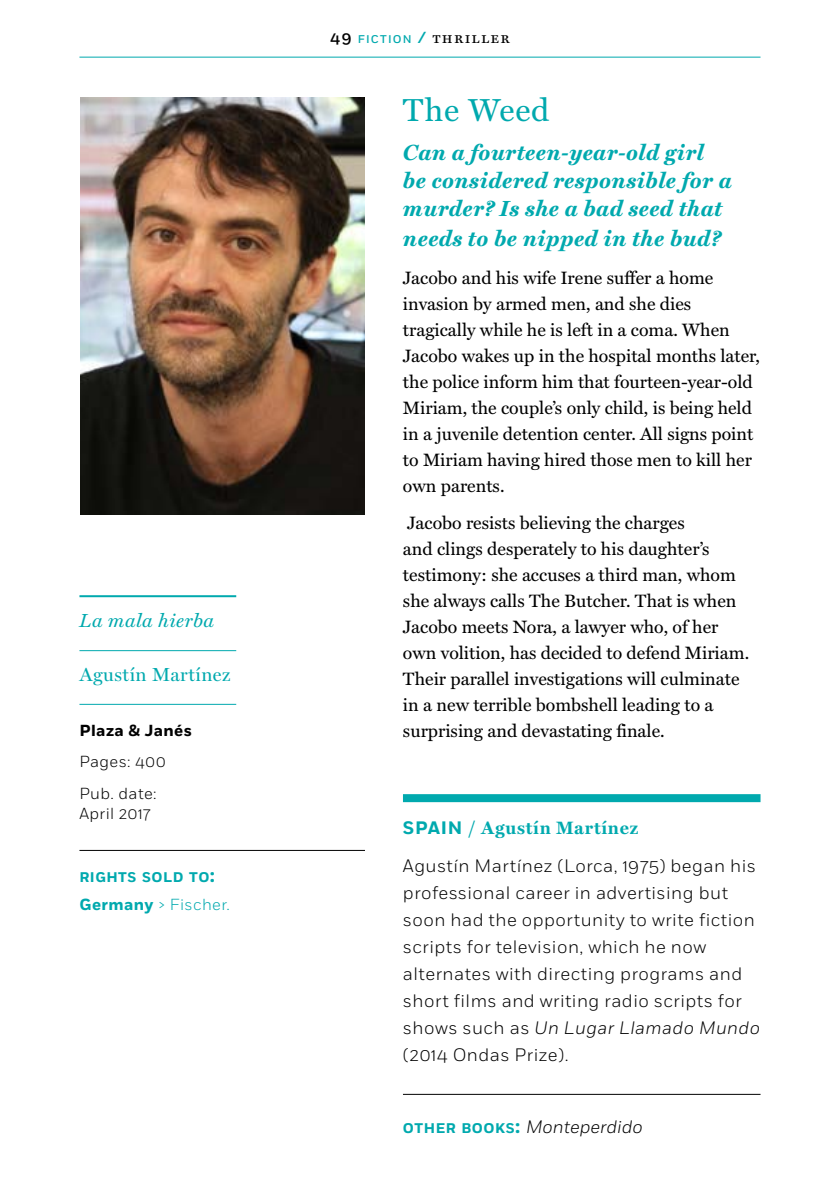
<style>
.page{position:relative;width:840px;height:1191px;background:#fff}
.page>*{position:absolute;margin:0;border:0;box-sizing:border-box;transform-origin:0 0}
.t1{font:32px "Miller Text Roman";letter-spacing:.025em;color:#00a9ae}
.t2{font:italic 700 22px/28px "Miller Text";letter-spacing:.025em;color:#00a9ae}
.t3{font:19px "Miller Display Roman";letter-spacing:.025em;color:#00a9ae}
.t4{font:italic 19px "Miller Text";letter-spacing:.025em;color:#00a9ae}
.t5{font:18px/26px "Miller Text";color:#000}
.t6{font:300 18px/27px "Fort";letter-spacing:.025em;color:#000}
.t7{font:italic 300 18px "Fort";color:#000}
.t8{font:700 18px "Miller Text";letter-spacing:.04em;color:#00a9ae}
.t9{font:300 16px/31.4px "Fort";letter-spacing:.025em;color:#000}
.t10{font:16px "Miller Text SC";letter-spacing:.075em;color:#000}
.t11{font:300 16px "Fort";letter-spacing:.025em;color:#00a9ae}
.t12{font:700 16px "Fort";letter-spacing:.025em;color:#000}
.t13{font:700 14px "Fort";letter-spacing:.035em;color:#00a9ae}
.s1{font-size:20px}
.s2{font-weight:700}
.s3{font-family:"Fort";font-weight:500}
.s4{font-family:"Fort";font-weight:500;font-size:11.2px;color:#00a9ae}
.s5{font-family:"Fort";font-weight:500;color:#00a9ae}
.s6{font-family:"Fort"}
.s7{font-style:italic}
.s8{font-weight:700;font-style:normal;font-size:14px;color:#00a9ae}
.s9{font-weight:700;font-style:normal;font-size:20px;color:#00a9ae}
</style>
<div class="page">
<hr style="left:79px;top:57px;width:681px;height:1px;background:#00a9ae">
<div style="left:403px;top:794px;width:357px;height:8px;background:#00a9ae"></div>
<hr style="left:403px;top:1094px;width:357px;height:1px;background:#000">
<hr style="left:79px;top:595px;width:157px;height:2px;background:#00a9ae">
<hr style="left:79px;top:650px;width:157px;height:1px;background:#00a9ae">
<hr style="left:79px;top:704px;width:157px;height:1px;background:#00a9ae">
<img style="left:80px;top:98px;width:284px;height:416px">
<hr style="left:79px;top:850px;width:286px;height:1px;background:#000">
<p class="t4" style="left:79px;top:609px;width:136px">La mala hierba</p>
<p class="t3" style="left:79px;top:663px;width:152px">Agustín Martínez</p>
<p class="t12" style="left:79px;top:720px;width:114px">Plaza &amp; Janés</p>
<p class="t9" style="left:79px;top:746px;width:88px">Pages: 400<br>Pub. date:</p>
<p class="t9" style="left:79px;top:797px;width:72px">April 2017</p>
<p class="t13" style="left:79px;top:869px;width:137px">RIGHTS SOLD TO<span class="s1">:</span></p>
<p class="t11" style="left:79px;top:895px;width:152px"><span class="s2">Germany</span> &gt; Fischer.</p>
<p class="t10" style="left:330px;top:28px;width:181px"><span class="s3">49</span> <span class="s4">FICTION</span> <span class="s5">/</span> thriller</p>
<h1 class="t1" style="left:403px;top:91px;width:148px">The Weed</h1>
<p class="t2" style="left:403px;top:138px;width:330px">Can a fourteen-year-old girl be considered responsible for a murder? Is she a bad seed that</p>
<p class="t2" style="left:403px;top:224px;width:319px">needs to be nipped in the bud?</p>
<p class="t5" style="left:403px;top:264px;width:358px">Jacobo and his wife Irene suffer a home invasion by armed men, and she dies tragically while he is left in a coma. When Jacobo wakes up in the hospital months later, the police inform him that fourteen-year-old Miriam, the couple’s only child, is being held in a juvenile detention center. All signs point to Miriam having hired those men to kill her own parents.</p>
<p class="t5" style="left:403px;top:509px;width:347px">Jacobo resists believing the charges<br>and clings desperately to his daughter’s testimony: she accuses a third man, whom she always calls The Butcher. That is when Jacobo meets Nora, a lawyer who, of her own volition, has decided to defend Miriam.<br>Their parallel investigations will culminate in a new terrible bombshell leading to a surprising and devastating finale.</p>
<p class="t8" style="left:403px;top:817px;width:236px"><span class="s6">SPAIN</span> / Agustín Martínez</p>
<p class="t6" style="left:403px;top:852px;width:358px">Agustín Martínez (Lorca, 1975) began his professional career in advertising but soon had the opportunity to write fiction scripts for television, which he now alternates with directing programs and short films and writing radio scripts for shows such as <span class="s7">Un Lugar Llamado Mundo </span>(2014 Ondas Prize).</p>
<p class="t7" style="left:403px;top:1116px;width:241px"><span class="s8">OTHER BOOKS</span><span class="s9">:</span> Monteperdido</p>
</div>
